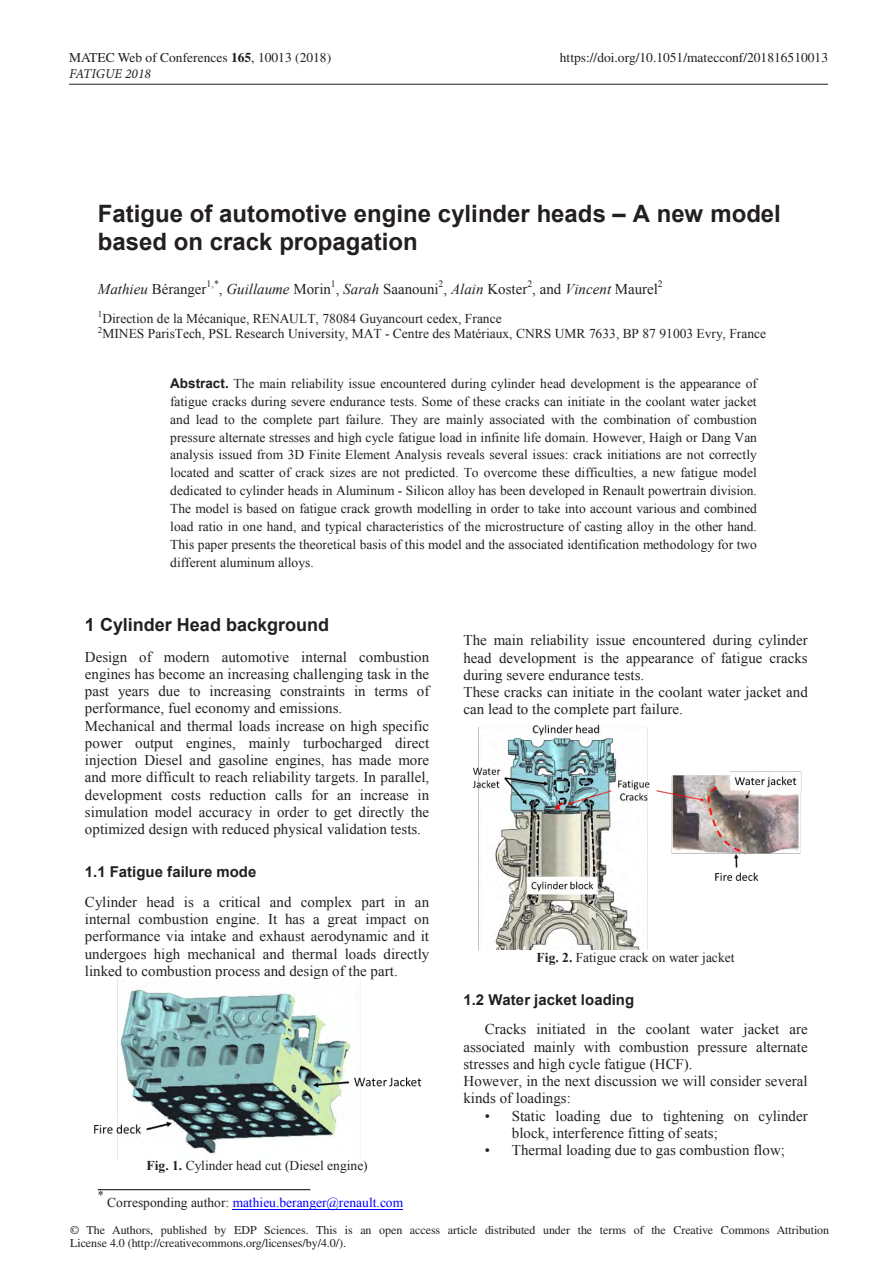
<style>
.page{position:relative;width:893px;height:1263px;background:#fff}
.page>*{position:absolute;margin:0;border:0;box-sizing:border-box;transform-origin:0 0}
.t1{font:700 24px/27.6px "Arial";color:#231f20}
.t2{font:700 18px "Arial";color:#231f20}
.t3{font:15px/17.2px "Times New Roman";color:#231f20}
.t4{font:13.5px/17.9px "Times New Roman";color:#231f20}
.t5{font:13.5px "Times";color:#231f20}
.t6{font:13.5px "Times New Roman";color:#00f}
.t7{font:italic 13.5px "Minion Pro";color:#231f20}
.t8{font:12px/13.5px "Times";letter-spacing:-.005em;color:#231f20}
.t9{font:12px "Times New Roman";color:#231f20}
.t10{font:9.75px "Times New Roman";color:#231f20}
.s1{font-weight:700}
.s2{font-style:italic}
.s3{font-family:"Arial";font-weight:700}
.s4{color:#231f20}
</style>
<div class="page">
<hr style="left:233px;top:1209px;width:170px;height:1px;background:#00f">
<hr style="left:98px;top:1189px;width:212px;height:1px;background:#231f20">
<hr style="left:69px;top:84px;width:759px;height:1px;background:#231f20">
<img style="left:94px;top:980px;width:328px;height:178px">
<img style="left:472px;top:724px;width:330px;height:225px">
<p class="t5" style="left:69px;top:49px;width:264px">MATEC Web of Conferences <span class="s1">165</span>, 10013 (2018)</p>
<p class="t5" style="left:560px;top:49px;width:270px">https://doi.org/10.1051/matecconf/201816510013</p>
<p class="t7" style="left:69px;top:65px;width:83px">FATIGUE 2018</p>
<p class="t1" style="left:98px;top:200px;width:684px">Fatigue of automotive engine cylinder heads – A new model based on crack propagation</p>
<p class="t3" style="left:98px;top:280px;width:110px"><span class="s2">Mathieu</span> Béranger</p>
<p class="t10" style="left:207px;top:277px;width:14px">1,*</p>
<p class="t3" style="left:219px;top:280px;width:441px">, <span class="s2">Guillaume</span> Morin , <span class="s2">Sarah</span> Saanouni , <span class="s2">Alain</span> Koster , and <span class="s2">Vincent</span> Maurel</p>
<p class="t10" style="left:331px;top:277px;width:6px">1</p>
<p class="t10" style="left:438px;top:277px;width:6px">2</p>
<p class="t10" style="left:527px;top:277px;width:6px">2</p>
<p class="t10" style="left:658px;top:277px;width:6px">2</p>
<p class="t4" style="left:98px;top:310px;width:670px;line-height:15.5px"><sup>1</sup>Direction de la Mécanique, RENAULT, 78084 Guyancourt cedex, France<br><sup>2</sup>MINES ParisTech, PSL Research University, MAT - Centre des Matériaux, CNRS UMR 7633, BP 87 91003 Evry, France</p>
<p class="t4" style="left:170px;top:374px;width:588px;text-align:justify"><span class="s3">Abstract.</span> The main reliability issue encountered during cylinder head development is the appearance of fatigue cracks during severe endurance tests. Some of these cracks can initiate in the coolant water jacket and lead to the complete part failure. They are mainly associated with the combination of combustion pressure alternate stresses and high cycle fatigue load in infinite life domain. However, Haigh or Dang Van analysis issued from 3D Finite Element Analysis reveals several issues: crack initiations are not correctly located and scatter of crack sizes are not predicted. To overcome these difficulties, a new fatigue model dedicated to cylinder heads in Aluminum - Silicon alloy has been developed in Renault powertrain division.<br>The model is based on fatigue crack growth modelling in order to take into account various and combined load ratio in one hand, and typical characteristics of the microstructure of casting alloy in the other hand.<br>This paper presents the theoretical basis of this model and the associated identification methodology for two different aluminum alloys.</p>
<p class="t2" style="left:85px;top:613px;width:246px">1 Cylinder Head background</p>
<p class="t3" style="left:85px;top:648px;width:346px">Design of modern automotive internal combustion engines has become an increasing challenging task in the past years due to increasing constraints in terms of performance, fuel economy and emissions.<br>Mechanical and thermal loads increase on high specific power output engines, mainly turbocharged direct injection Diesel and gasoline engines, has made more and more difficult to reach reliability targets. In parallel, development costs reduction calls for an increase in simulation model accuracy in order to get directly the optimized design with reduced physical validation tests.</p>
<p class="t3" style="left:85px;top:857px;width:346px;line-height:29.7px"><span class="s3">1.1 Fatigue failure mode<br></span>Cylinder head is a critical and complex part in an</p>
<p class="t3" style="left:85px;top:910px;width:346px;text-align:justify">internal combustion engine. It has a great impact on performance via intake and exhaust aerodynamic and it undergoes high mechanical and thermal loads directly linked to combustion process and design of the part.</p>
<p class="t9" style="left:98px;top:1187px;width:8px">*</p>
<p class="t4" style="left:147px;top:1157px;width:223px"><span class="s1">Fig. 1.</span> Cylinder head cut (Diesel engine)</p>
<p class="t6" style="left:107px;top:1194px;width:298px"><span class="s4">Corresponding author:</span> mathieu.beranger@renault.com</p>
<p class="t3" style="left:464px;top:631px;width:346px">The main reliability issue encountered during cylinder head development is the appearance of fatigue cracks during severe endurance tests.<br>These cracks can initiate in the coolant water jacket and can lead to the complete part failure.</p>
<p class="t4" style="left:537px;top:948px;width:199px"><span class="s1">Fig. 2.</span> Fatigue crack on water jacket</p>
<p class="t3" style="left:485px;top:984px;width:324px;line-height:29.7px;text-indent:-21px"><span class="s3">1.2 Water jacket loading<br></span>Cracks initiated in the coolant water jacket are</p>
<p class="t3" style="left:463px;top:1038px;width:346px">associated mainly with combustion pressure alternate stresses and high cycle fatigue (HCF).<br>However, in the next discussion we will consider several kinds of loadings:</p>
<p class="t3" style="left:512px;top:1107px;width:298px;text-indent:-27px">• Static loading due to tightening on cylinder block, interference fitting of seats;</p>
<p class="t3" style="left:485px;top:1141px;width:302px">• Thermal loading due to gas combustion flow;</p>
<p class="t8" style="left:70px;top:1223px;width:760px">© The Authors, published by EDP Sciences. This is an open access article distributed under the terms of the Creative Commons Attribution<br>License 4.0 (http://creativecommons.org/licenses/by/4.0/).</p>
</div>
